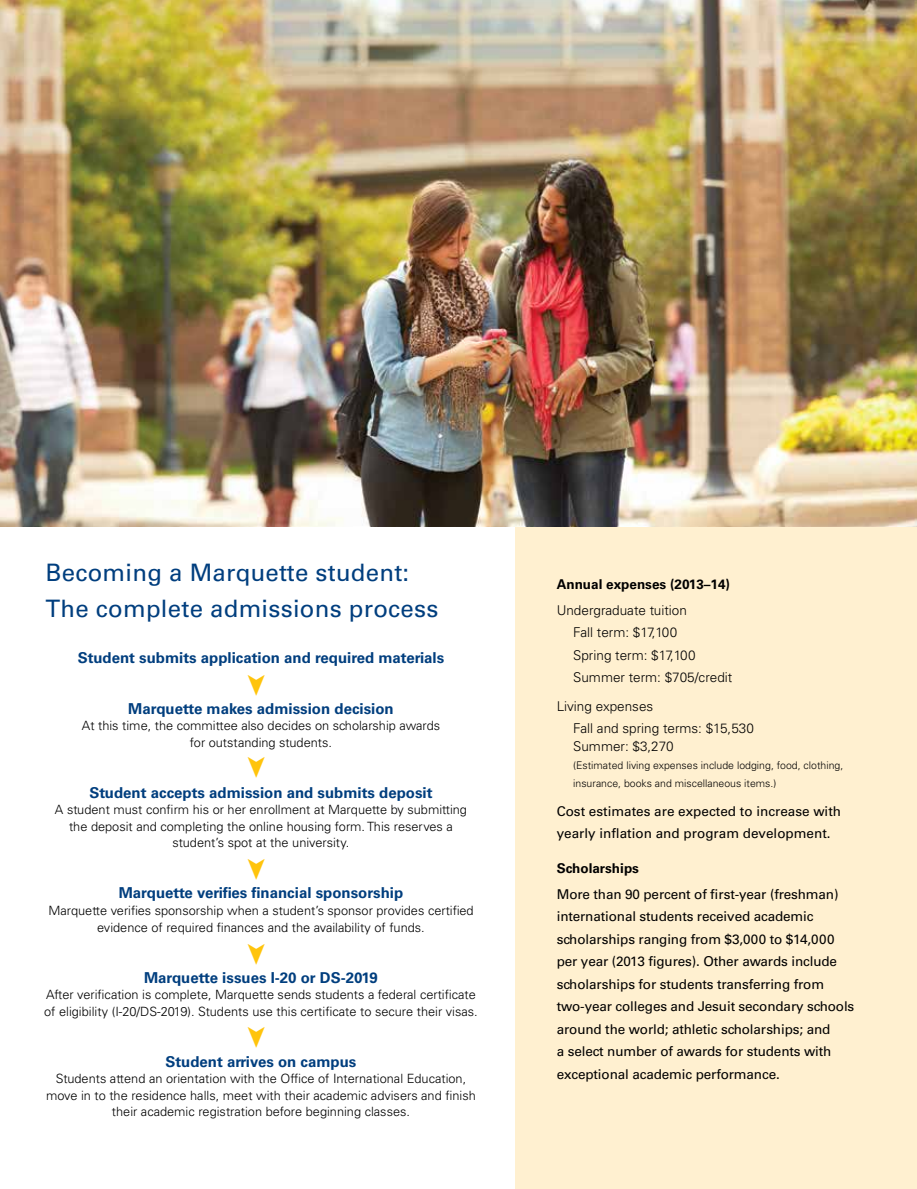
<style>
.page{position:relative;width:917px;height:1189px;background:#fff}
.page>*{position:absolute;margin:0;border:0;box-sizing:border-box;transform-origin:0 0}
.t1{font:24px/36px "Univers LT Std";letter-spacing:.01em;color:#003e7e}
.t2{font:700 15px "Univers LT Std";color:#003e7e}
.t3{font:13.5px/22.5px "Univers LT Std";letter-spacing:-.01em;color:#000}
.t4{font:300 13.5px/22.5px "Univers LT Std";color:#000}
.t5{font:700 13.5px "Univers LT Std";color:#000}
.t6{font:300 12.75px/16.5px "Univers LT Std";color:#000;text-align:center}
.t7{font:300 10.5px/18px "Univers LT Std";color:#000}
</style>
<div class="page">
<div style="left:515px;top:524px;width:402px;height:664px;background:#fff0d0"></div>
<img style="left:0;top:0;width:917px;height:527px">
<h1 class="t1" style="left:46px;top:554px;width:394px">Becoming a Marquette student:<br>The complete admissions process</h1>
<p class="t2" style="left:78px;top:648px;width:368px">Student submits application and required materials</p>
<p class="t2" style="left:128px;top:699px;width:267px">Marquette makes admission decision</p>
<p class="t6" style="left:82px;top:717px;width:360px">At this time, the committee also decides on scholarship awards for outstanding students.</p>
<p class="t2" style="left:89px;top:783px;width:345px">Student accepts admission and submits deposit</p>
<p class="t6" style="left:55px;top:801px;width:413px">A student must confirm his or her enrollment at Marquette by submitting the deposit and completing the online housing form. This reserves a student’s spot at the university.</p>
<p class="t2" style="left:119px;top:884px;width:286px">Marquette verifies financial sponsorship</p>
<p class="t6" style="left:48px;top:901px;width:426px">Marquette verifies sponsorship when a student’s sponsor provides certified evidence of required finances and the availability of funds.</p>
<p class="t2" style="left:144px;top:968px;width:235px">Marquette issues I-20 or DS-2019</p>
<p class="t6" style="left:44px;top:985px;width:435px;text-align:left">After verification is complete, Marquette sends students a federal certificate of eligibility (I-20/DS-2019). Students use this certificate to secure their visas.</p>
<p class="t2" style="left:165px;top:1052px;width:192px">Student arrives on campus</p>
<p class="t6" style="left:46px;top:1069px;width:431px">Students attend an orientation with the Office of International Education, move in to the residence halls, meet with their academic advisers and finish their academic registration before beginning classes.</p>
<p class="t5" style="left:556px;top:576px;width:175px">Annual expenses (2013–14)</p>
<p class="t4" style="left:573px;top:598px;width:161px;text-indent:-16px">Undergraduate tuition<br>Fall term: $17,100<br>Spring term: $17,100<br>Summer term: $705/credit</p>
<p class="t4" style="left:573px;top:694px;width:182px;text-indent:-16px">Living expenses<br>Fall and spring terms: $15,530</p>
<p class="t4" style="left:573px;top:735px;width:102px">Summer: $3,270</p>
<p class="t7" style="left:573px;top:756px;width:272px">(Estimated living expenses include lodging, food, clothing, insurance, books and miscellaneous items.)</p>
<p class="t3" style="left:556px;top:799px;width:286px">Cost estimates are expected to increase with yearly inflation and program development.</p>
<p class="t5" style="left:556px;top:860px;width:84px">Scholarships</p>
<p class="t3" style="left:556px;top:882px;width:299px">More than 90 percent of first-year (freshman) international students received academic scholarships ranging from $3,000 to $14,000 per year (2013 figures). Other awards include scholarships for students transferring from two-year colleges and Jesuit secondary schools around the world; athletic scholarships; and<br>a select number of awards for students with exceptional academic performance.</p>
</div>
